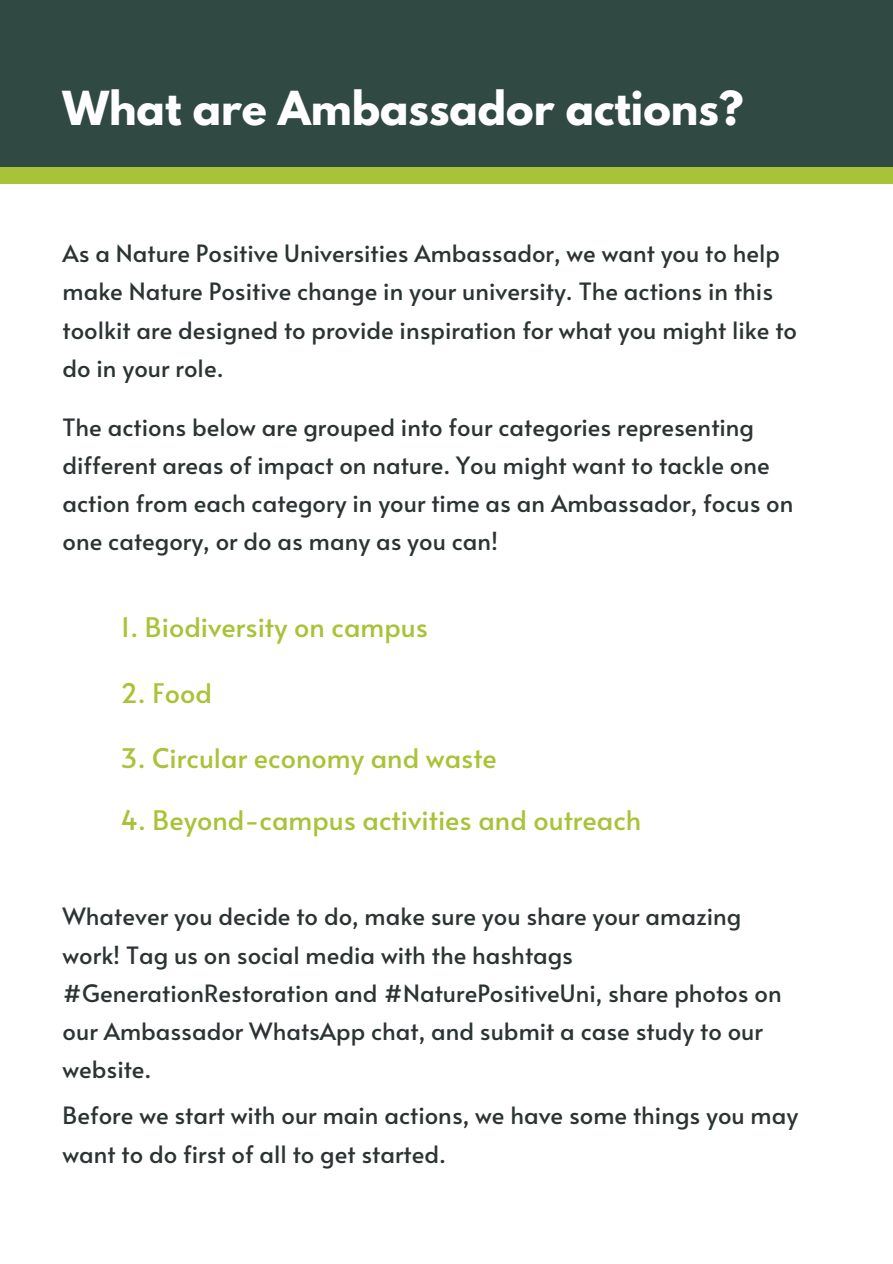
<style>
.page{position:relative;width:893px;height:1264px;background:#fff}
.page>*{position:absolute;margin:0;border:0;box-sizing:border-box;transform-origin:0 0}
.t1{font:700 41.55px "League Spartan";color:#fff}
.t2{font:26.85px "Alata";color:#a9c237}
.t3{font:23.85px/38.2px "Alata";color:#2c3333}
</style>
<div class="page">
<div style="left:0;top:0;width:892px;height:183px;background:#a9c237"></div>
<div style="left:0;top:0;width:892px;height:167px;background:#304942"></div>
<p class="t1" style="left:63px;top:88px;width:682px">What are Ambassador actions?</p>
<p class="t3" style="left:63px;top:233px;width:736px">As a Nature Positive Universities Ambassador, we want you to help make Nature Positive change in your university. The actions in this toolkit are designed to provide inspiration for what you might like to do in your role.</p>
<p class="t3" style="left:63px;top:407px;width:732px">The actions below are grouped into four categories representing different areas of impact on nature. You might want to tackle one action from each category in your time as an Ambassador, focus on one category, or do as many as you can!</p>
<p class="t2" style="left:121px;top:607px;width:309px">1. Biodiversity on campus</p>
<p class="t2" style="left:121px;top:673px;width:93px">2. Food</p>
<p class="t2" style="left:121px;top:738px;width:378px">3. Circular economy and waste</p>
<p class="t2" style="left:121px;top:800px;width:522px">4. Beyond-campus activities and outreach</p>
<p class="t3" style="left:63px;top:896px;width:720px">Whatever you decide to do, make sure you share your amazing work! Tag us on social media with the hashtags #GenerationRestoration and #NaturePositiveUni, share photos on our Ambassador WhatsApp chat, and submit a case study to our website.</p>
<p class="t3" style="left:63px;top:1095px;width:737px">Before we start with our main actions, we have some things you may want to do first of all to get started.</p>
</div>
